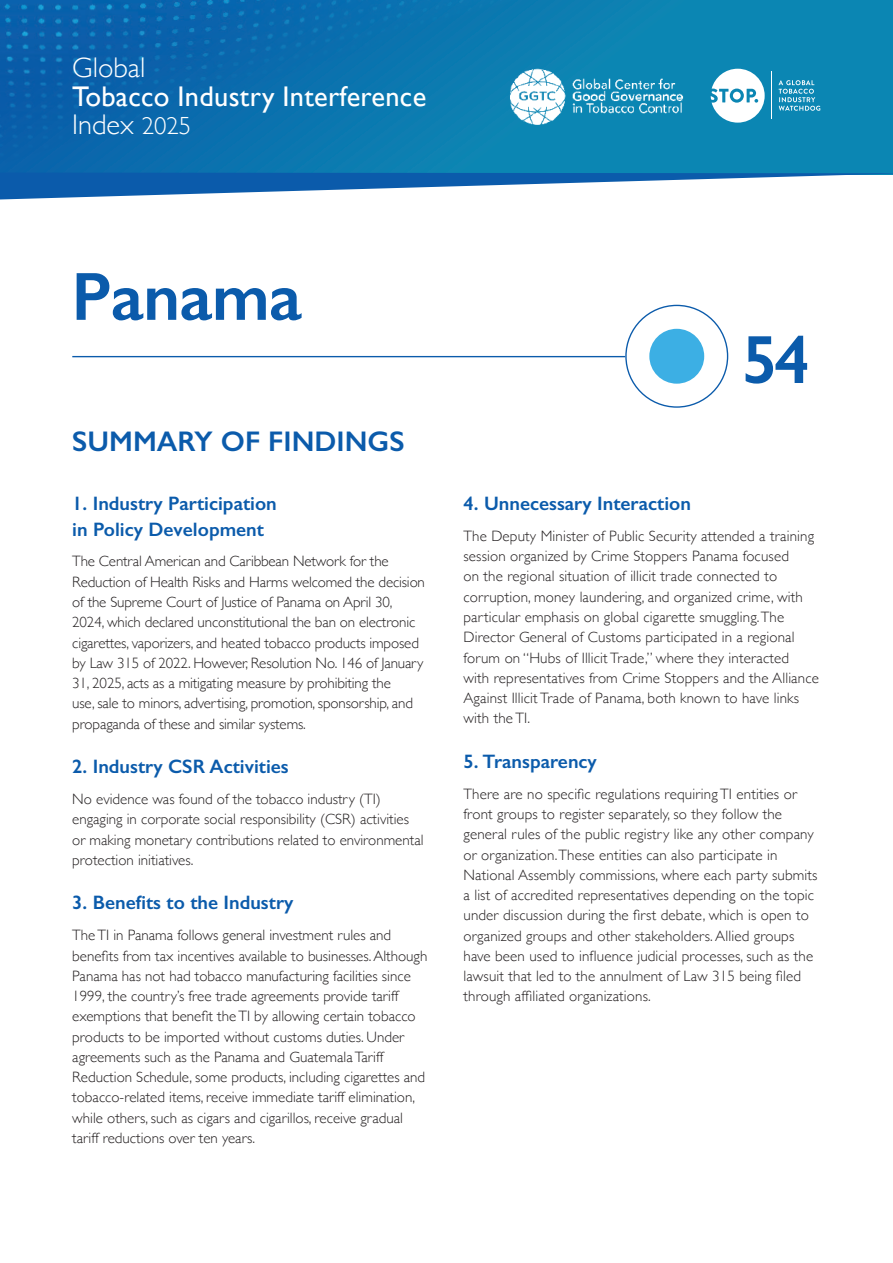
<style>
.page{position:relative;width:893px;height:1263px;background:#fff}
.page>*{position:absolute;margin:0;border:0;box-sizing:border-box;transform-origin:0 0}
.t1{font:600 68.4px "Gill Sans";letter-spacing:-.01em;color:#0b5bab}
.t2{font:28.5px/28.5px "Gill Sans";letter-spacing:.01em;color:#fff}
.t3{font:600 28.5px "Gill Sans";color:#0b5bab}
.t4{font:300 28.5px "Gill Sans";color:#fff}
.t5{font:600 19.5px/25.5px "Gill Sans";color:#0b5bab}
.Body_Copy{font:300 15px/20.2px "Gill Sans";color:#231f20}
.s1{font-weight:300}
.s2{font-weight:300;font-size:24.75px}
</style>
<div class="page">
<div style="left:0;top:0;width:893px;height:175px;background:#0b86b3"></div>
<img style="left:0;top:0;width:772px;height:355px">
<svg style="left:711px;top:69px;width:54px;height:54px"></svg>
<div style="left:733px;top:92px;width:8px;height:8px;background:#fff;border-radius:50%"></div>
<hr style="left:772px;top:71px;width:1px;height:48px;background:#fff">
<svg style="left:778px;top:80px;width:42px;height:31px"></svg>
<img style="left:497px;top:57px;width:193px;height:77px">
<svg style="left:0;top:173px;width:893px;height:28px"></svg>
<hr style="left:72px;top:356px;width:553px;height:1px;background:#0b5bab">
<div style="left:649px;top:329px;width:55px;height:55px;background:#3cafe4;border-radius:50%"></div>
<h2 class="t4" style="left:72px;top:45px;width:75px">Global</h2>
<h2 class="t2" style="left:72px;top:81px;width:356px">Tobacco Industry Interference<br><span class="s1">Index</span> <span class="s2">2025</span></h2>
<h1 class="t1" style="left:71px;top:255px;width:232px">Panama</h1>
<h2 class="t3" style="left:72px;top:424px;width:334px">SUMMARY OF FINDINGS</h2>
<h3 class="t5" style="left:72px;top:491px;width:206px">1. Industry Participation in Policy Development</h3>
<p class="Body_Copy" style="left:72px;top:551px;width:354px">The Central American and Caribbean Network for the Reduction of Health Risks and Harms welcomed the decision of the Supreme Court of Justice of Panama on April 30, 2024, which declared unconstitutional the ban on electronic cigarettes, vaporizers, and heated tobacco products imposed by Law 315 of 2022. However, Resolution No. 146 of January 31, 2025, acts as a mitigating measure by prohibiting the<br>use, sale to minors, advertising, promotion, sponsorship, and propaganda of these and similar systems.</p>
<h3 class="t5" style="left:72px;top:754px;width:218px">2. Industry CSR Activities</h3>
<p class="Body_Copy" style="left:72px;top:788px;width:353px">No evidence was found of the tobacco industry (TI) engaging in corporate social responsibility (CSR) activities or making monetary contributions related to environmental protection initiatives.</p>
<h3 class="t5" style="left:72px;top:890px;width:223px">3. Benefits to the Industry</h3>
<p class="Body_Copy" style="left:72px;top:924px;width:357px">The TI in Panama follows general investment rules and benefits from tax incentives available to businesses. Although Panama has not had tobacco manufacturing facilities since 1999, the country’s free trade agreements provide tariff exemptions that benefit the TI by allowing certain tobacco products to be imported without customs duties. Under agreements such as the Panama and Guatemala Tariff Reduction Schedule, some products, including cigarettes and tobacco-related items, receive immediate tariff elimination, while others, such as cigars and cigarillos, receive gradual tariff reductions over ten years.</p>
<h1 class="t1" style="left:742px;top:318px;width:70px">54</h1>
<h3 class="t5" style="left:463px;top:491px;width:229px">4. Unnecessary Interaction</h3>
<p class="Body_Copy" style="left:463px;top:525px;width:357px">The Deputy Minister of Public Security attended a training session organized by Crime Stoppers Panama focused<br>on the regional situation of illicit trade connected to corruption, money laundering, and organized crime, with particular emphasis on global cigarette smuggling. The Director General of Customs participated in a regional forum on “Hubs of Illicit Trade,” where they interacted<br>with representatives from Crime Stoppers and the Alliance Against Illicit Trade of Panama, both known to have links with the TI.</p>
<h3 class="t5" style="left:463px;top:748px;width:135px">5. Transparency</h3>
<p class="Body_Copy" style="left:463px;top:783px;width:356px">There are no specific regulations requiring TI entities or front groups to register separately, so they follow the general rules of the public registry like any other company or organization. These entities can also participate in National Assembly commissions, where each party submits a list of accredited representatives depending on the topic under discussion during the first debate, which is open to organized groups and other stakeholders. Allied groups have been used to influence judicial processes, such as the lawsuit that led to the annulment of Law 315 being filed through affiliated organizations.</p>
</div>
